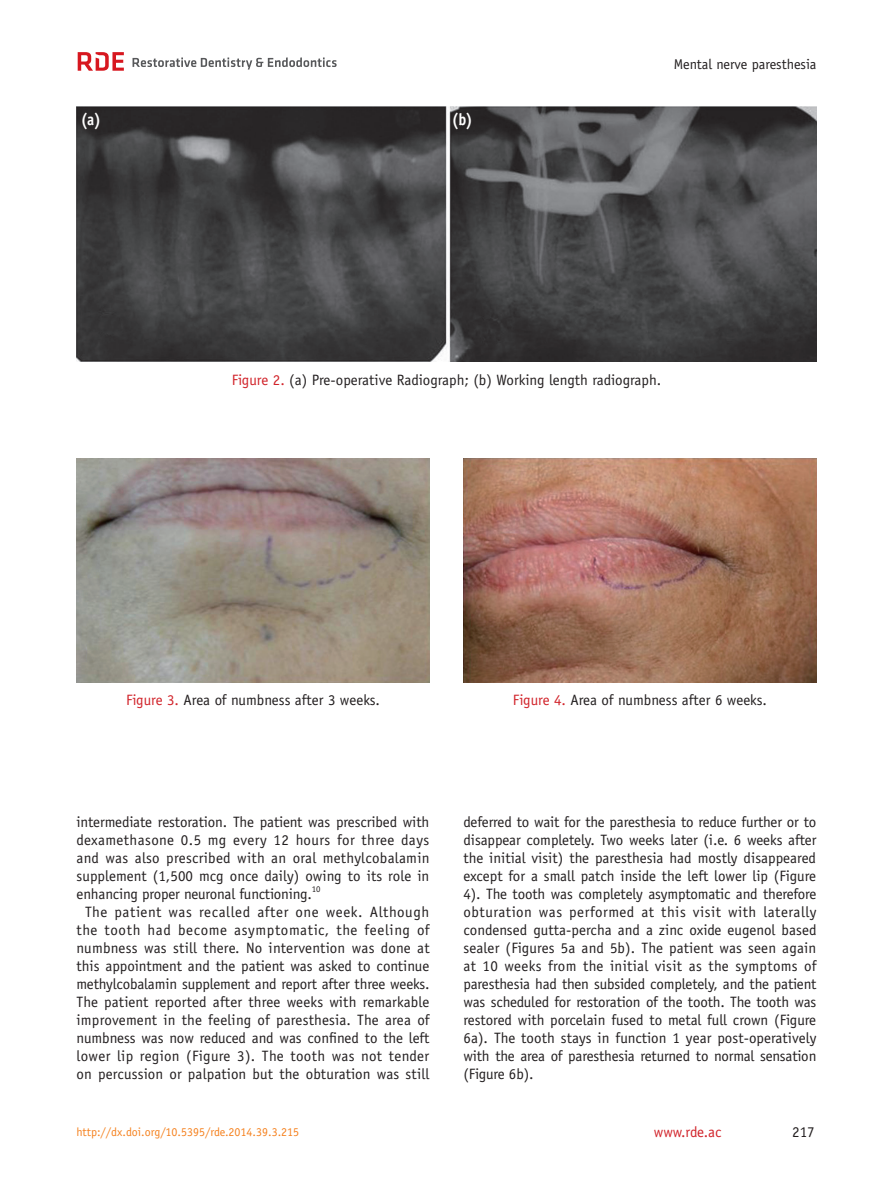
<style>
.page{position:relative;width:893px;height:1191px;background:#fff}
.page>*{position:absolute;margin:0;border:0;box-sizing:border-box;transform-origin:0 0}
.t1{font:700 16.5px "Officina Sans Std";color:#fff;scale:.9 1}
.t2{font:15px/18px "Officina Sans Std";color:#231f20;text-align:justify}
.t3{font:15px "Officina Sans Std";color:#d1232a}
.t4{font:14.25px "Officina Sans Std";color:#231f20}
.t5{font:12px "Officina Sans Std";color:#f58220}
.t6{font:8.7px "Officina Sans Std";color:#231f20}
.s1{color:#d1232a}
</style>
<div class="page">
<svg style="left:133px;top:57px;width:204px;height:13px"></svg>
<svg style="left:78px;top:52px;width:46px;height:19px"></svg>
<img style="left:77px;top:107px;width:739px;height:254px">
<img style="left:77px;top:458px;width:352px;height:224px">
<img style="left:463px;top:458px;width:353px;height:224px">
<p class="t1" style="left:81px;top:109px;width:24px">(a)</p>
<p class="t1" style="left:452px;top:109px;width:25px">(b)</p>
<p class="t4" style="left:674px;top:55px;width:144px">Mental nerve paresthesia</p>
<p class="t2" style="left:232px;top:370px;width:431px"><span class="s1">Figure 2.</span> (a) Pre-operative Radiograph; (b) Working length radiograph.</p>
<p class="t2" style="left:126px;top:691px;width:255px"><span class="s1">Figure 3.</span> Area of numbness after 3 weeks.</p>
<p class="t2" style="left:513px;top:691px;width:255px"><span class="s1">Figure 4.</span> Area of numbness after 6 weeks.</p>
<p class="t2" style="left:77px;top:813px;width:355px">intermediate restoration. The patient was prescribed with dexamethasone 0.5 mg every 12 hours for three days and was also prescribed with an oral methylcobalamin supplement (1,500 mcg once daily) owing to its role in enhancing proper neuronal functioning.</p>
<p class="t6" style="left:312px;top:884px;width:10px">10</p>
<p class="t2" style="left:77px;top:903px;width:355px;text-align:center">The patient was recalled after one week. Although the tooth had become asymptomatic, the feeling of numbness was still there. No intervention was done at this appointment and the patient was asked to continue methylcobalamin supplement and report after three weeks.<br>The patient reported after three weeks with remarkable improvement in the feeling of paresthesia. The area of numbness was now reduced and was confined to the left lower lip region (Figure 3). The tooth was not tender on percussion or palpation but the obturation was still</p>
<p class="t5" style="left:77px;top:1124px;width:224px">http://dx.doi.org/10.5395/rde.2014.39.3.215</p>
<p class="t2" style="left:463px;top:813px;width:355px">deferred to wait for the paresthesia to reduce further or to disappear completely. Two weeks later (i.e. 6 weeks after the initial visit) the paresthesia had mostly disappeared except for a small patch inside the left lower lip (Figure 4). The tooth was completely asymptomatic and therefore obturation was performed at this visit with laterally condensed gutta-percha and a zinc oxide eugenol based sealer (Figures 5a and 5b). The patient was seen again at 10 weeks from the initial visit as the symptoms of paresthesia had then subsided completely, and the patient was scheduled for restoration of the tooth. The tooth was restored with porcelain fused to metal full crown (Figure 6a). The tooth stays in function 1 year post-operatively with the area of paresthesia returned to normal sensation (Figure 6b).</p>
<p class="t3" style="left:654px;top:1122px;width:69px">www.rde.ac</p>
<p class="t2" style="left:792px;top:1122px;width:24px">217</p>
</div>
